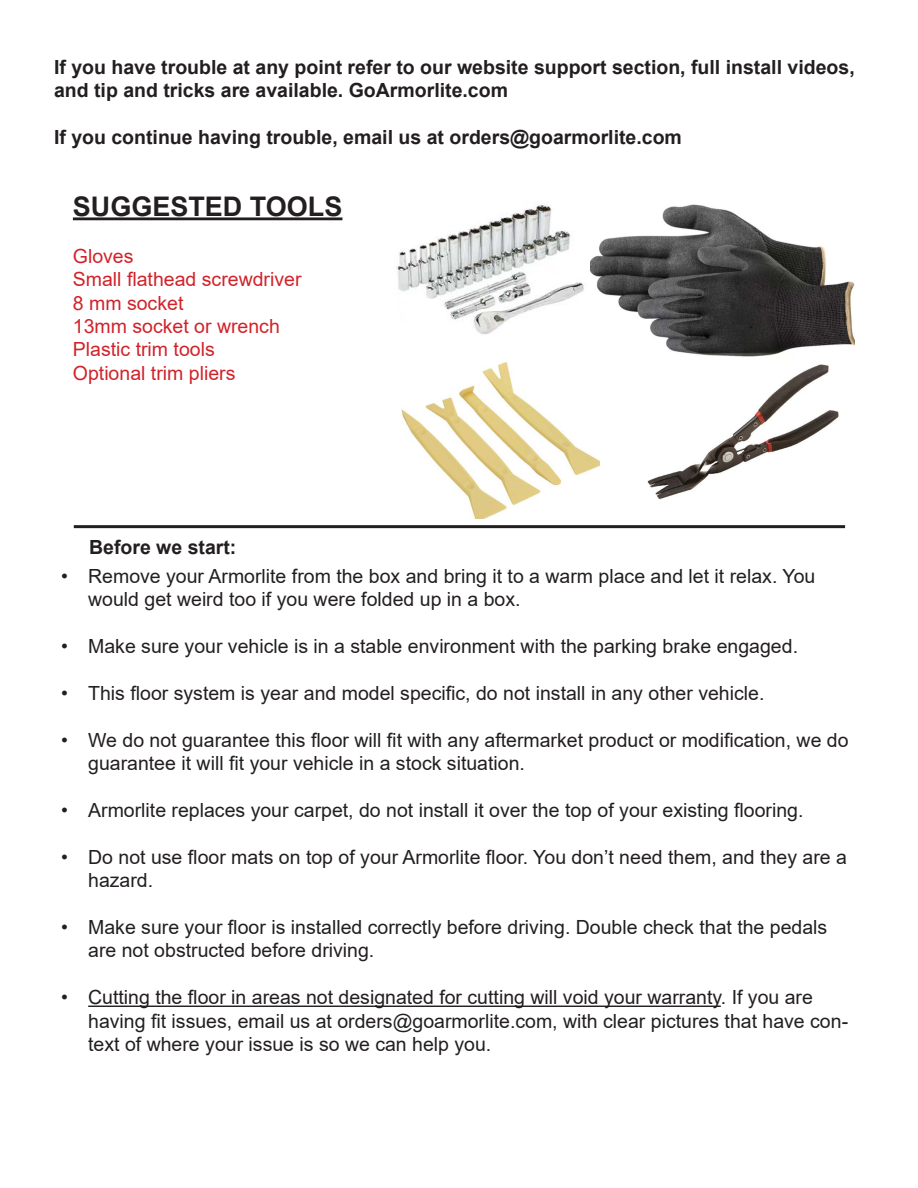
<style>
.page{position:relative;width:918px;height:1188px;background:#fff}
.page>*{position:absolute;margin:0;border:0;box-sizing:border-box;transform-origin:0 0}
.t1{font:700 27px "Arial";color:#231f20}
.t2{font:19.5px/23.4px "Arial";color:#231f20}
.t3{font:700 19.5px/23.4px "Arial";color:#231f20}
.t4{font:19.5px "Arial";color:#d1232a}
</style>
<div class="page">
<hr style="left:73px;top:217px;width:269px;height:3px;background:#231f20">
<img style="left:401px;top:361px;width:198px;height:157px">
<img style="left:647px;top:364px;width:192px;height:136px">
<img style="left:590px;top:204px;width:265px;height:153px">
<hr style="left:74px;top:525px;width:771px;height:3px;background:#231f20">
<hr style="left:88px;top:1006px;width:633px;height:1px;background:#231f20">
<img style="left:396px;top:202px;width:188px;height:133px">
<p class="t3" style="left:54px;top:55px;width:802px">If you have trouble at any point refer to our website support section, full install videos, and tip and tricks are available. GoArmorlite.com</p>
<p class="t3" style="left:54px;top:125px;width:629px">If you continue having trouble, email us at orders@goarmorlite.com</p>
<p class="t1" style="left:73px;top:187px;width:271px">SUGGESTED TOOLS</p>
<p class="t4" style="left:73px;top:243px;width:62px">Gloves</p>
<p class="t4" style="left:73px;top:266px;width:230px">Small flathead screwdriver</p>
<p class="t4" style="left:73px;top:289px;width:112px">8 mm socket</p>
<p class="t4" style="left:73px;top:313px;width:208px">13mm socket or wrench</p>
<p class="t4" style="left:73px;top:336px;width:143px">Plastic trim tools</p>
<p class="t4" style="left:73px;top:360px;width:164px">Optional trim pliers</p>
<p class="t3" style="left:89px;top:536px;width:149px">Before we start:</p>
<p class="t2" style="left:88px;top:564px;width:729px;text-indent:-27px">• Remove your Armorlite from the box and bring it to a warm place and let it relax. You would get weird too if you were folded up in a box.</p>
<p class="t2" style="left:61px;top:635px;width:738px">• Make sure your vehicle is in a stable environment with the parking brake engaged.</p>
<p class="t2" style="left:61px;top:681px;width:705px">• This floor system is year and model specific, do not install in any other vehicle.</p>
<p class="t2" style="left:88px;top:728px;width:762px;text-indent:-27px">• We do not guarantee this floor will fit with any aftermarket product or modification, we do guarantee it will fit your vehicle in a stock situation.</p>
<p class="t2" style="left:61px;top:798px;width:744px">• Armorlite replaces your carpet, do not install it over the top of your existing flooring.</p>
<p class="t2" style="left:88px;top:845px;width:760px;text-indent:-27px">• Do not use floor mats on top of your Armorlite floor. You don’t need them, and they are a hazard.</p>
<p class="t2" style="left:88px;top:915px;width:741px;text-indent:-27px">• Make sure your floor is installed correctly before driving. Double check that the pedals are not obstructed before driving.</p>
<p class="t2" style="left:88px;top:986px;width:762px;text-indent:-27px">• Cutting the floor in areas not designated for cutting will void your warranty. If you are having fit issues, email us at orders@goarmorlite.com, with clear pictures that have con&shy;text of where your issue is so we can help you.</p>
</div>
